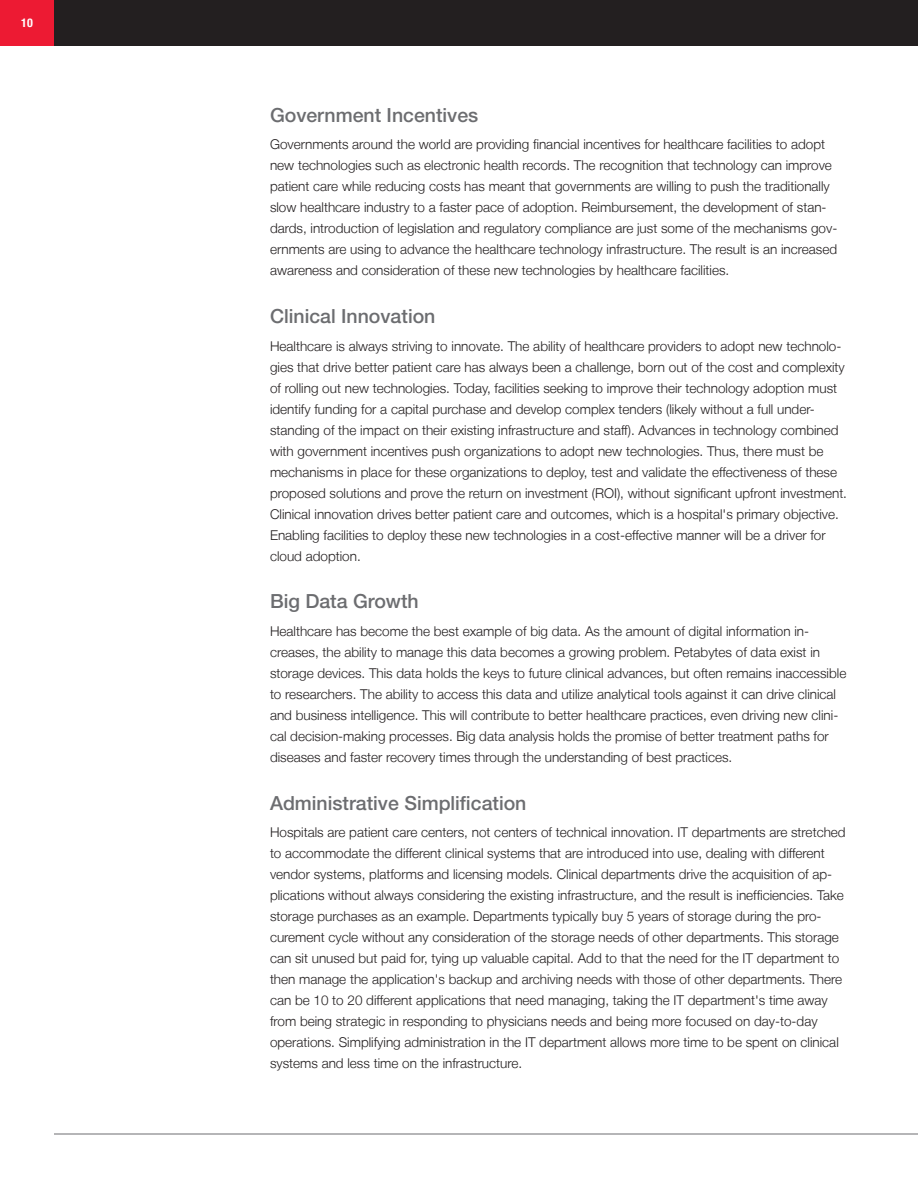
<style>
.page{position:relative;width:918px;height:1188px;background:#fff}
.page>*{position:absolute;margin:0;border:0;box-sizing:border-box;transform-origin:0 0}
.t1{font:500 19.5px "Helvetica Neue LT Std";color:#6c6d70}
.t2{font:300 13.5px/21px "Helvetica Neue LT";color:#231f20}
.t3{font:700 condensed 12px "Helvetica Neue LT Std";color:#fff}
</style>
<div class="page">
<hr style="left:54px;top:1134px;width:864px;height:1px;background:#6c6d70">
<div style="left:54px;top:0;width:864px;height:46px;background:#231f20"></div>
<div style="left:0;top:0;width:54px;height:46px;background:#ed1a33"></div>
<p class="t3" style="left:21px;top:16px;width:13px">10</p>
<h1 class="t1" style="left:270px;top:103px;width:210px">Government Incentives</h1>
<p class="t2" style="left:270px;top:134px;width:569px">Governments around the world are providing financial incentives for healthcare facilities to adopt new technologies such as electronic health records. The recognition that technology can improve patient care while reducing costs has meant that governments are willing to push the traditionally slow healthcare industry to a faster pace of adoption. Reimbursement, the development of stan&shy;dards, introduction of legislation and regulatory compliance are just some of the mechanisms gov&shy;ernments are using to advance the healthcare technology infrastructure. The result is an increased awareness and consideration of these new technologies by healthcare facilities.</p>
<h1 class="t1" style="left:270px;top:305px;width:167px">Clinical Innovation</h1>
<p class="t2" style="left:270px;top:335px;width:579px">Healthcare is always striving to innovate. The ability of healthcare providers to adopt new technolo&shy;gies that drive better patient care has always been a challenge, born out of the cost and complexity of rolling out new technologies. Today, facilities seeking to improve their technology adoption must identify funding for a capital purchase and develop complex tenders (likely without a full under&shy;standing of the impact on their existing infrastructure and staff). Advances in technology combined with government incentives push organizations to adopt new technologies. Thus, there must be mechanisms in place for these organizations to deploy, test and validate the effectiveness of these proposed solutions and prove the return on investment (ROI), without significant upfront investment.<br>Clinical innovation drives better patient care and outcomes, which is a hospital's primary objective.<br>Enabling facilities to deploy these new technologies in a cost-effective manner will be a driver for cloud adoption.</p>
<h1 class="t1" style="left:270px;top:590px;width:150px">Big Data Growth</h1>
<p class="t2" style="left:270px;top:620px;width:578px">Healthcare has become the best example of big data. As the amount of digital information in&shy;creases, the ability to manage this data becomes a growing problem. Petabytes of data exist in storage devices. This data holds the keys to future clinical advances, but often remains inaccessible to researchers. The ability to access this data and utilize analytical tools against it can drive clinical and business intelligence. This will contribute to better healthcare practices, even driving new clini&shy;cal decision-making processes. Big data analysis holds the promise of better treatment paths for diseases and faster recovery times through the understanding of best practices.</p>
<h1 class="t1" style="left:270px;top:791px;width:258px">Administrative Simplification</h1>
<p class="t2" style="left:270px;top:822px;width:577px">Hospitals are patient care centers, not centers of technical innovation. IT departments are stretched to accommodate the different clinical systems that are introduced into use, dealing with different vendor systems, platforms and licensing models. Clinical departments drive the acquisition of ap&shy;plications without always considering the existing infrastructure, and the result is inefficiencies. Take storage purchases as an example. Departments typically buy 5 years of storage during the pro&shy;curement cycle without any consideration of the storage needs of other departments. This storage can sit unused but paid for, tying up valuable capital. Add to that the need for the IT department to then manage the application's backup and archiving needs with those of other departments. There can be 10 to 20 different applications that need managing, taking the IT department's time away from being strategic in responding to physicians needs and being more focused on day-to-day operations. Simplifying administration in the IT department allows more time to be spent on clinical systems and less time on the infrastructure.</p>
</div>
